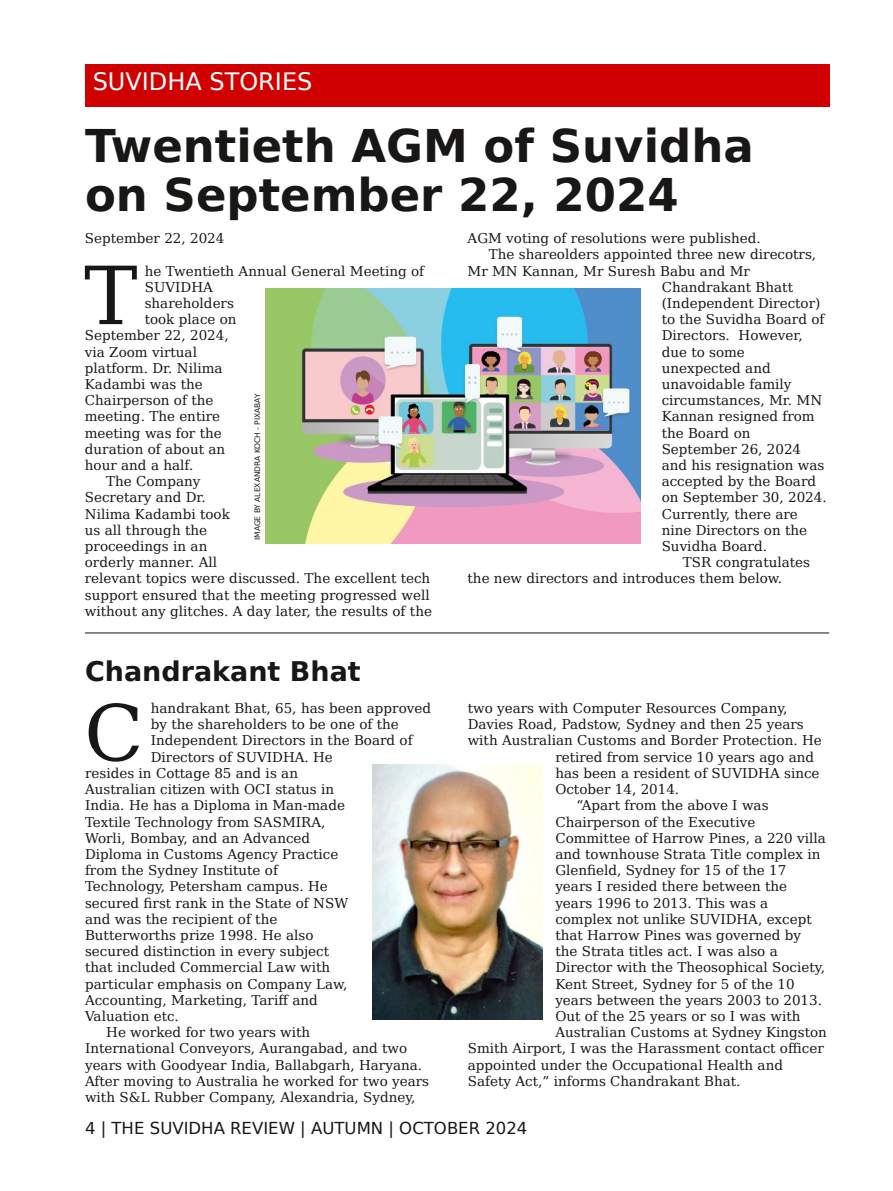
<style>
.page{position:relative;width:893px;height:1191px;background:#fff}
.page>*{position:absolute;margin:0;border:0;box-sizing:border-box;transform-origin:0 0}
.t1{font:80.1px "DejaVu Serif";color:#181715}
.t2{font:77.55px "DejaVu Serif";color:#181715}
.t3{font:700 45px/48.6px "DejaVu Sans";color:#181715}
.t4{font:700 27px "DejaVu Sans";color:#181715}
.t5{font:24px "DejaVu Sans";color:#fff}
.t6{font:16.5px "DejaVu Sans";color:#181715}
.t7{font:13.5px "DejaVu Serif";color:#181715}
.t8{font:7.5px "DejaVu Sans";letter-spacing:-.005em;color:#181715}
</style>
<div class="page">
<div style="left:85px;top:64px;width:744px;height:42px;background:#d10000"></div>
<img style="left:266px;top:289px;width:375px;height:255px">
<img style="left:372px;top:764px;width:170px;height:255px">
<hr style="left:85px;top:632px;width:744px;height:1px;background:#181715">
<h3 class="t5" style="left:93px;top:68px;width:221px">SUVIDHA STORIES</h3>
<h3 class="t3" style="left:85px;top:122px;width:670px">Twentieth AGM of Suvidha on September 22, 2024</h3>
<p class="t7" style="left:85px;top:230px;width:141px">September 22, 2024</p>
<h1 class="t1" style="left:84px;top:250px;width:55px">T</h1>
<p class="t7" style="left:145px;top:263px;width:281px">he Twentieth Annual General Meeting of</p>
<p class="t7" style="left:145px;top:279px;width:70px">SUVIDHA</p>
<p class="t7" style="left:145px;top:295px;width:91px">shareholders</p>
<p class="t7" style="left:145px;top:311px;width:93px">took place on</p>
<p class="t7" style="left:85px;top:328px;width:145px">September 22, 2024,</p>
<p class="t7" style="left:85px;top:344px;width:114px">via Zoom virtual</p>
<p class="t7" style="left:85px;top:360px;width:139px">platform. Dr. Nilima</p>
<p class="t7" style="left:85px;top:376px;width:120px">Kadambi was the</p>
<p class="t7" style="left:85px;top:392px;width:130px">Chairperson of the</p>
<p class="t7" style="left:85px;top:409px;width:137px">meeting. The entire</p>
<p class="t7" style="left:85px;top:425px;width:138px">meeting was for the</p>
<p class="t7" style="left:85px;top:441px;width:142px">duration of about an</p>
<p class="t7" style="left:85px;top:457px;width:110px">hour and a half.</p>
<p class="t7" style="left:106px;top:473px;width:96px">The Company</p>
<p class="t7" style="left:85px;top:490px;width:122px">Secretary and Dr.</p>
<p class="t7" style="left:85px;top:506px;width:146px">Nilima Kadambi took</p>
<p class="t7" style="left:85px;top:522px;width:124px">us all through the</p>
<p class="t7" style="left:85px;top:538px;width:124px">proceedings in an</p>
<p class="t7" style="left:85px;top:554px;width:134px">orderly manner. All</p>
<p class="t7" style="left:85px;top:571px;width:347px">relevant topics were discussed. The excellent tech</p>
<p class="t7" style="left:85px;top:587px;width:346px">support ensured that the meeting progressed well</p>
<p class="t7" style="left:85px;top:603px;width:349px">without any glitches. A day later, the results of the</p>
<p class="t8" style="left:253px;top:540px;width:148px;rotate:-90deg">IMAGE BY ALEXANDRA KOCH - PIXABAY</p>
<h3 class="t4" style="left:85px;top:655px;width:277px">Chandrakant Bhat</h3>
<h2 class="t2" style="left:84px;top:688px;width:61px">C</h2>
<p class="t7" style="left:151px;top:700px;width:282px">handrakant Bhat, 65, has been approved</p>
<p class="t7" style="left:151px;top:716px;width:250px">by the shareholders to be one of the</p>
<p class="t7" style="left:151px;top:733px;width:263px">Independent Directors in the Board of</p>
<p class="t7" style="left:151px;top:749px;width:184px">Directors of SUVIDHA. He</p>
<p class="t7" style="left:85px;top:765px;width:214px">resides in Cottage 85 and is an</p>
<p class="t7" style="left:85px;top:781px;width:251px">Australian citizen with OCI status in</p>
<p class="t7" style="left:85px;top:797px;width:261px">India. He has a Diploma in Man-made</p>
<p class="t7" style="left:85px;top:814px;width:242px">Textile Technology from SASMIRA,</p>
<p class="t7" style="left:85px;top:830px;width:227px">Worli, Bombay, and an Advanced</p>
<p class="t7" style="left:85px;top:846px;width:255px">Diploma in Customs Agency Practice</p>
<p class="t7" style="left:85px;top:862px;width:194px">from the Sydney Institute of</p>
<p class="t7" style="left:85px;top:878px;width:244px">Technology, Petersham campus. He</p>
<p class="t7" style="left:85px;top:895px;width:265px">secured first rank in the State of NSW</p>
<p class="t7" style="left:85px;top:911px;width:194px">and was the recipient of the</p>
<p class="t7" style="left:85px;top:927px;width:230px">Butterworths prize 1998. He also</p>
<p class="t7" style="left:85px;top:943px;width:246px">secured distinction in every subject</p>
<p class="t7" style="left:85px;top:959px;width:247px">that included Commercial Law with</p>
<p class="t7" style="left:85px;top:976px;width:264px">particular emphasis on Company Law,</p>
<p class="t7" style="left:85px;top:992px;width:234px">Accounting, Marketing, Tariff and</p>
<p class="t7" style="left:85px;top:1008px;width:95px">Valuation etc.</p>
<p class="t7" style="left:106px;top:1024px;width:205px">He worked for two years with</p>
<p class="t7" style="left:85px;top:1040px;width:324px">International Conveyors, Aurangabad, and two</p>
<p class="t7" style="left:85px;top:1057px;width:339px">years with Goodyear India, Ballabgarh, Haryana.</p>
<p class="t7" style="left:85px;top:1073px;width:346px">After moving to Australia he worked for two years</p>
<p class="t7" style="left:85px;top:1089px;width:332px">with S&amp;L Rubber Company, Alexandria, Sydney,</p>
<p class="t7" style="left:468px;top:230px;width:295px">AGM voting of resolutions were published.</p>
<p class="t7" style="left:489px;top:247px;width:329px">The shareolders appointed three new direcotrs,</p>
<p class="t7" style="left:468px;top:263px;width:284px">Mr MN Kannan, Mr Suresh Babu and Mr</p>
<p class="t7" style="left:662px;top:279px;width:133px">Chandrakant Bhatt</p>
<p class="t7" style="left:662px;top:295px;width:160px">(Independent Director)</p>
<p class="t7" style="left:662px;top:311px;width:164px">to the Suvidha Board of</p>
<p class="t7" style="left:662px;top:328px;width:143px">Directors. However,</p>
<p class="t7" style="left:662px;top:344px;width:85px">due to some</p>
<p class="t7" style="left:662px;top:360px;width:110px">unexpected and</p>
<p class="t7" style="left:662px;top:376px;width:131px">unavoidable family</p>
<p class="t7" style="left:662px;top:392px;width:162px">circumstances, Mr. MN</p>
<p class="t7" style="left:662px;top:409px;width:155px">Kannan resigned from</p>
<p class="t7" style="left:662px;top:425px;width:90px">the Board on</p>
<p class="t7" style="left:662px;top:441px;width:141px">September 26, 2024</p>
<p class="t7" style="left:662px;top:457px;width:164px">and his resignation was</p>
<p class="t7" style="left:662px;top:473px;width:156px">accepted by the Board</p>
<p class="t7" style="left:662px;top:490px;width:166px">on September 30, 2024.</p>
<p class="t7" style="left:662px;top:506px;width:138px">Currently, there are</p>
<p class="t7" style="left:662px;top:522px;width:147px">nine Directors on the</p>
<p class="t7" style="left:662px;top:538px;width:107px">Suvidha Board.</p>
<p class="t7" style="left:683px;top:554px;width:129px">TSR congratulates</p>
<p class="t7" style="left:468px;top:571px;width:316px">the new directors and introduces them below.</p>
<p class="t7" style="left:468px;top:700px;width:321px">two years with Computer Resources Company,</p>
<p class="t7" style="left:468px;top:716px;width:338px">Davies Road, Padstow, Sydney and then 25 years</p>
<p class="t7" style="left:468px;top:733px;width:356px">with Australian Customs and Border Protection. He</p>
<p class="t7" style="left:555px;top:749px;width:260px">retired from service 10 years ago and</p>
<p class="t7" style="left:555px;top:765px;width:266px">has been a resident of SUVIDHA since</p>
<p class="t7" style="left:555px;top:781px;width:125px">October 14, 2014.</p>
<p class="t7" style="left:577px;top:797px;width:194px">“Apart from the above I was</p>
<p class="t7" style="left:555px;top:814px;width:201px">Chairperson of the Executive</p>
<p class="t7" style="left:555px;top:830px;width:272px">Committee of Harrow Pines, a 220 villa</p>
<p class="t7" style="left:555px;top:846px;width:267px">and townhouse Strata Title complex in</p>
<p class="t7" style="left:555px;top:862px;width:233px">Glenfield, Sydney for 15 of the 17</p>
<p class="t7" style="left:555px;top:878px;width:233px">years I resided there between the</p>
<p class="t7" style="left:555px;top:895px;width:214px">years 1996 to 2013. This was a</p>
<p class="t7" style="left:555px;top:911px;width:258px">complex not unlike SUVIDHA, except</p>
<p class="t7" style="left:555px;top:927px;width:247px">that Harrow Pines was governed by</p>
<p class="t7" style="left:555px;top:943px;width:224px">the Strata titles act. I was also a</p>
<p class="t7" style="left:555px;top:959px;width:271px">Director with the Theosophical Society,</p>
<p class="t7" style="left:555px;top:976px;width:241px">Kent Street, Sydney for 5 of the 10</p>
<p class="t7" style="left:555px;top:992px;width:268px">years between the years 2003 to 2013.</p>
<p class="t7" style="left:555px;top:1008px;width:247px">Out of the 25 years or so I was with</p>
<p class="t7" style="left:555px;top:1024px;width:273px">Australian Customs at Sydney Kingston</p>
<p class="t7" style="left:468px;top:1040px;width:358px">Smith Airport, I was the Harassment contact officer</p>
<p class="t7" style="left:468px;top:1057px;width:317px">appointed under the Occupational Health and</p>
<p class="t7" style="left:468px;top:1073px;width:274px">Safety Act,” informs Chandrakant Bhat.</p>
<p class="t6" style="left:85px;top:1119px;width:444px">4 | THE SUVIDHA REVIEW | AUTUMN | OCTOBER 2024</p>
</div>
